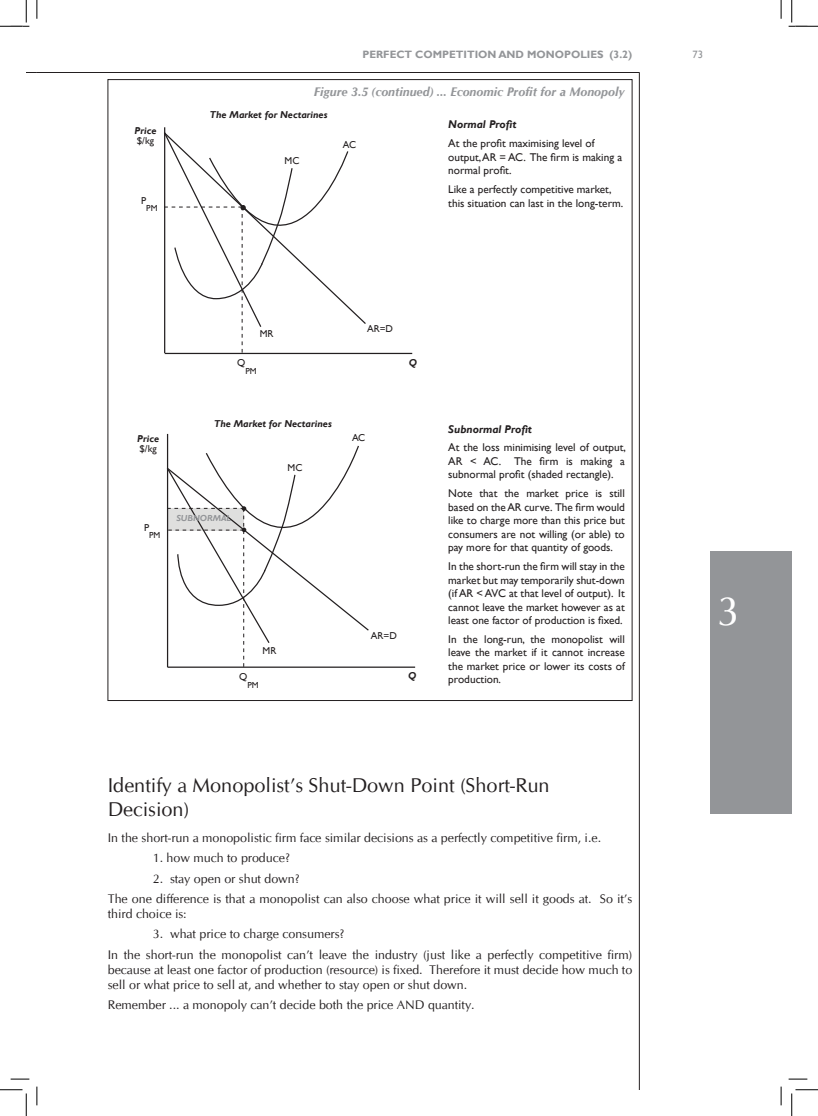
<style>
.page{position:relative;width:818px;height:1116px;background:#fff}
.page>*{position:absolute;margin:0;border:0;box-sizing:border-box;transform-origin:0 0}
.t1{font:41.25px "CG Omega";color:#fff}
.A_Subheading{font:20px/24px "CG Omega";color:#231f20}
.A_Bodytext{font:12.5px/15px "CG Omega";color:#231f20}
.t2{font:italic 700 12.5px "CG Omega";color:#939598}
.t3{font:11.25px/13.5px "Gill Sans";color:#231f20;text-align:justify}
.t4{font:italic 700 11.25px "Gill Sans";color:#231f20}
.t5{font:700 10.62px "Gill Sans";color:#939598}
.t6{font:10.62px "Gill Sans";color:#939598}
.Axis_label_1{font:italic 700 10px "Gill Sans";color:#231f20}
.Axis_label_2{font:10px "Gill Sans";color:#231f20}
.Axis_label_1-2{font:italic 700 8.75px "Gill Sans";color:#939598}
.Axis_label_2-2{font:8.75px "Gill Sans";color:#231f20}
</style>
<div class="page">
<div style="left:710px;top:551px;width:82px;height:262px;background:#939598"></div>
<hr style="left:639px;top:72px;width:1px;height:1017px;background:#231f20">
<hr style="left:37px;top:72px;width:602px;height:1px;background:#231f20">
<hr style="left:167px;top:434px;width:1px;height:233px;background:#231f20">
<hr style="left:168px;top:666px;width:247px;height:2px;background:#231f20">
<hr style="left:164px;top:127px;width:1px;height:226px;background:#231f20">
<hr style="left:165px;top:353px;width:247px;height:1px;background:#231f20">
<svg style="left:164px;top:131px;width:185px;height:222px"></svg>
<svg style="left:166px;top:445px;width:204px;height:222px"></svg>
<svg style="left:11px;top:1078px;width:18px;height:1px"></svg>
<svg style="left:788px;top:1078px;width:19px;height:1px"></svg>
<svg style="left:36px;top:0;width:2px;height:19px"></svg>
<svg style="left:36px;top:1086px;width:2px;height:19px"></svg>
<svg style="left:780px;top:0;width:2px;height:19px"></svg>
<svg style="left:780px;top:1086px;width:2px;height:19px"></svg>
<svg style="left:0;top:0;width:29px;height:27px"></svg>
<svg style="left:0;top:1089px;width:27px;height:26px"></svg>
<svg style="left:788px;top:0;width:30px;height:27px"></svg>
<svg style="left:791px;top:1089px;width:27px;height:26px"></svg>
<p class="Axis_label_1" style="left:135px;top:125px;width:23px">Price</p>
<p class="Axis_label_2" style="left:137px;top:135px;width:19px">$/kg</p>
<p class="Axis_label_2" style="left:141px;top:194px;width:7px">P</p>
<p class="Axis_label_2-2" style="left:146px;top:203px;width:13px">PM</p>
<p class="t5" style="left:362px;top:48px;width:271px">PERFECT COMPETITION AND MONOPOLIES (3.2)</p>
<p class="t6" style="left:692px;top:49px;width:12px">73</p>
<p class="t2" style="left:314px;top:84px;width:312px">Figure 3.5 (continued) ... Economic Profit for a Monopoly</p>
<p class="t4" style="left:448px;top:118px;width:70px">Normal Profit</p>
<p class="t3" style="left:448px;top:137px;width:175px;text-align:left">At the profit maximising level of output, AR = AC. The firm is making a normal profit.</p>
<p class="t3" style="left:448px;top:183px;width:176px">Like a perfectly competitive market, this situation can last in the long-term.</p>
<p class="Axis_label_1" style="left:210px;top:109px;width:119px">The Market for Nectarines</p>
<p class="Axis_label_2" style="left:343px;top:139px;width:15px">AC</p>
<p class="Axis_label_2" style="left:285px;top:155px;width:16px">MC</p>
<p class="Axis_label_2" style="left:260px;top:328px;width:15px">MR</p>
<p class="Axis_label_2" style="left:237px;top:357px;width:10px">Q</p>
<p class="Axis_label_2-2" style="left:245px;top:366px;width:13px">PM</p>
<p class="Axis_label_1" style="left:137px;top:432px;width:23px">Price</p>
<p class="Axis_label_2" style="left:140px;top:442px;width:19px">$/kg</p>
<p class="Axis_label_1" style="left:214px;top:417px;width:119px">The Market for Nectarines</p>
<p class="Axis_label_2" style="left:288px;top:461px;width:16px">MC</p>
<p class="Axis_label_2" style="left:144px;top:521px;width:7px">P</p>
<p class="Axis_label_2-2" style="left:149px;top:530px;width:13px">PM</p>
<p class="Axis_label_1-2" style="left:176px;top:513px;width:56px">SUBNORMAL</p>
<p class="Axis_label_2" style="left:263px;top:645px;width:15px">MR</p>
<p class="Axis_label_2" style="left:239px;top:671px;width:10px">Q</p>
<p class="Axis_label_2-2" style="left:247px;top:679px;width:13px">PM</p>
<p class="Axis_label_2" style="left:367px;top:323px;width:28px">AR=D</p>
<p class="Axis_label_1" style="left:409px;top:356px;width:10px">Q</p>
<p class="Axis_label_2" style="left:352px;top:431px;width:15px">AC</p>
<p class="Axis_label_2" style="left:371px;top:630px;width:28px">AR=D</p>
<p class="t4" style="left:448px;top:422px;width:85px">Subnormal Profit</p>
<p class="t3" style="left:448px;top:441px;width:179px">At the loss minimising level of output, AR &lt; AC. The firm is making a subnormal profit (shaded rectangle).</p>
<p class="t3" style="left:448px;top:487px;width:178px">Note that the market price is still based on the AR curve. The firm would like to charge more than this price but consumers are not willing (or able) to pay more for that quantity of goods.</p>
<p class="t3" style="left:448px;top:559px;width:178px">In the short-run the firm will stay in the market but may temporarily shut-down (if AR &lt; AVC at that level of output). It cannot leave the market however as at least one factor of production is fixed.</p>
<p class="t3" style="left:448px;top:632px;width:178px">In the long-run, the monopolist will leave the market if it cannot increase the market price or lower its costs of</p>
<p class="Axis_label_1" style="left:408px;top:670px;width:10px">Q</p>
<p class="t3" style="left:448px;top:673px;width:54px">production.</p>
<p class="A_Subheading" style="left:108px;top:773px;width:443px">Identify a Monopolist’s Shut-Down Point (Short-Run<br>Decision)</p>
<p class="A_Bodytext" style="left:108px;top:830px;width:495px">In the short-run a monopolistic firm face similar decisions as a perfectly competitive firm, i.e.</p>
<p class="A_Bodytext" style="left:153px;top:850px;width:139px">1. how much to produce?</p>
<p class="A_Bodytext" style="left:153px;top:871px;width:148px">2. stay open or shut down?</p>
<p class="A_Bodytext" style="left:108px;top:891px;width:526px">The one difference is that a monopolist can also choose what price it will sell it goods at. So it’s third choice is:</p>
<p class="A_Bodytext" style="left:153px;top:926px;width:193px">3. what price to charge consumers?</p>
<p class="A_Bodytext" style="left:108px;top:947px;width:526px;text-align:justify">In the short-run the monopolist can’t leave the industry (just like a perfectly competitive firm) because at least one factor of production (resource) is fixed. Therefore it must decide how much to sell or what price to sell at, and whether to stay open or shut down.</p>
<p class="A_Bodytext" style="left:108px;top:997px;width:368px">Remember ... a monopoly can’t decide both the price AND quantity.</p>
<h1 class="t1" style="left:717px;top:586px;width:24px">3</h1>
</div>
